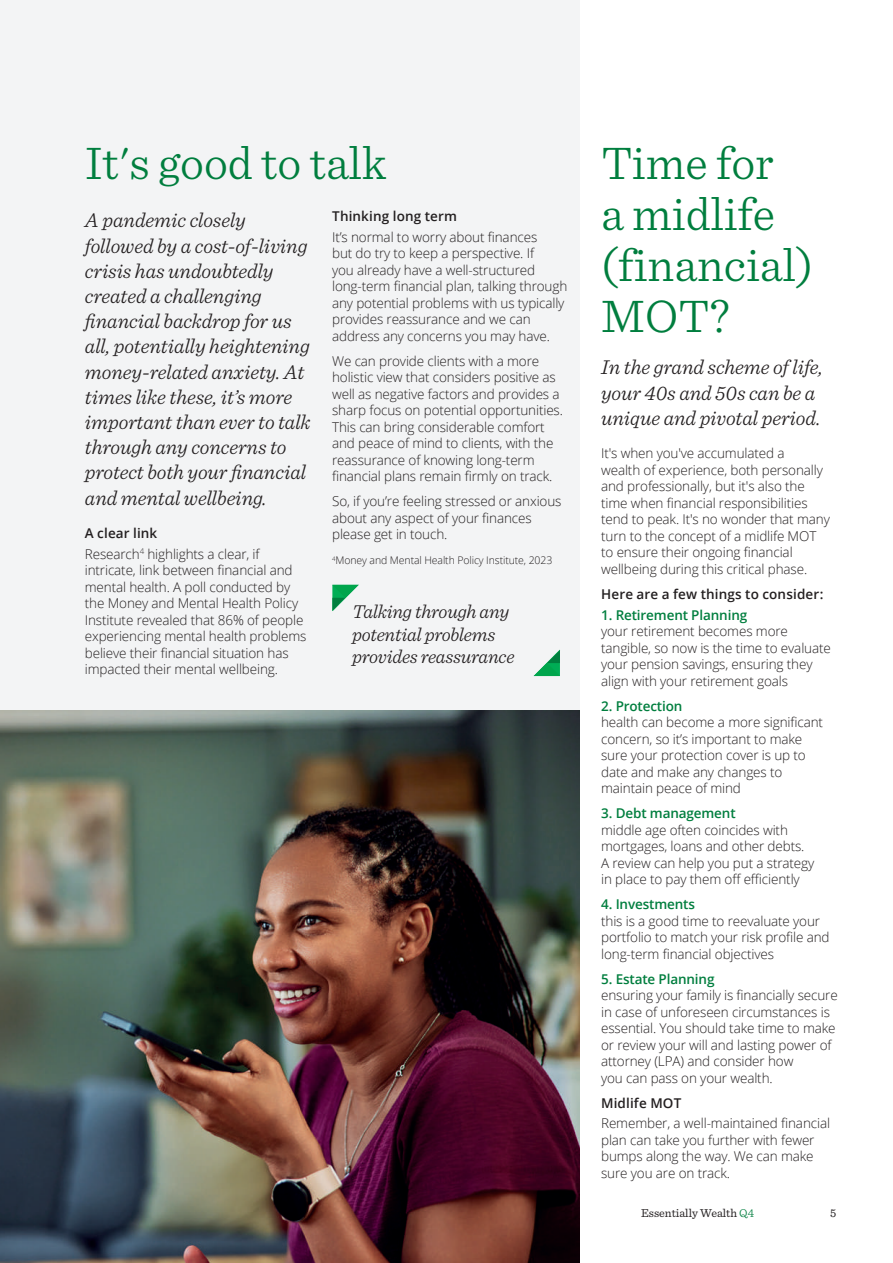
<style>
.page{position:relative;width:893px;height:1263px;background:#fff}
.page>*{position:absolute;margin:0;border:0;box-sizing:border-box;transform-origin:0 0}
.t1{font:300 48px/51px "Sentinel";color:#007e3e}
.t2{font:italic 300 21px/25.2px "Sentinel";letter-spacing:-.005em;color:#231f20}
.t3{font:italic 300 19.5px/22.5px "Sentinel";letter-spacing:-.01em;color:#231f20}
.t4{font:300 13.5px/16.5px "Open Sans";letter-spacing:-.01em;color:#231f20}
.t5{font:600 13.5px "Open Sans";letter-spacing:-.01em;color:#007e3e}
.t6{font:600 13.5px "Open Sans";letter-spacing:.01em;color:#231f20}
.t7{font:12px "Sentinel";color:#231f20}
.t8{font:300 10.5px "Open Sans";letter-spacing:-.01em;color:#231f20}
.s1{font-weight:600}
.s2{font-weight:300;color:#007e3e}
</style>
<div class="page">
<div style="left:0;top:0;width:580px;height:1263px;background:#f2f3f4"></div>
<img style="left:0;top:710px;width:580px;height:553px">
<svg style="left:332px;top:585px;width:27px;height:26px"></svg>
<svg style="left:534px;top:650px;width:26px;height:27px"></svg>
<h1 class="t1" style="left:85px;top:134px;width:303px">It's good to talk</h1>
<p class="t2" style="left:85px;top:206px;width:227px">A pandemic closely followed by a cost-of-living crisis has undoubtedly created a challenging financial backdrop for us all, potentially heightening money-related anxiety. At times like these, it’s more important than ever to talk through any concerns to protect both your financial and mental wellbeing.</p>
<p class="t4" style="left:85px;top:522px;width:176px;line-height:20.7px"><span class="s1">A clear link<br></span>Research<sup>4</sup> highlights a clear, if</p>
<p class="t4" style="left:85px;top:562px;width:223px">intricate, link between financial and mental health. A poll conducted by the Money and Mental Health Policy Institute revealed that 86% of people experiencing mental health problems believe their financial situation has impacted their mental wellbeing.</p>
<p class="t6" style="left:332px;top:207px;width:127px">Thinking long term</p>
<p class="t4" style="left:332px;top:228px;width:237px">It’s normal to worry about finances<br>but do try to keep a perspective. If<br>you already have a well-structured long-term financial plan, talking through any potential problems with us typically provides reassurance and we can address any concerns you may have.</p>
<p class="t4" style="left:332px;top:352px;width:232px">We can provide clients with a more holistic view that considers positive as well as negative factors and provides a sharp focus on potential opportunities.<br>This can bring considerable comfort and peace of mind to clients, with the reassurance of knowing long-term financial plans remain firmly on track.</p>
<p class="t4" style="left:332px;top:493px;width:231px">So, if you’re feeling stressed or anxious about any aspect of your finances please get in touch.</p>
<p class="t8" style="left:332px;top:553px;width:222px"><sup>4</sup>Money and Mental Health Policy Institute, 2023</p>
<h3 class="t3" style="left:352px;top:599px;width:164px">Talking through any potential problems provides reassurance</h3>
<h1 class="t1" style="left:601px;top:134px;width:214px">Time for<br>a midlife (financial)<br>MOT?</h1>
<h2 class="t2" style="left:601px;top:353px;width:223px">In the grand scheme of life, your 40s and 50s can be a unique and pivotal period.</h2>
<p class="t4" style="left:601px;top:445px;width:230px">It's when you've accumulated a<br>wealth of experience, both personally and professionally, but it's also the time when financial responsibilities tend to peak. It's no wonder that many turn to the concept of a midlife MOT to ensure their ongoing financial wellbeing during this critical phase.</p>
<p class="t6" style="left:601px;top:585px;width:224px">Here are a few things to consider:</p>
<p class="t5" style="left:601px;top:605px;width:148px">1. Retirement Planning</p>
<p class="t4" style="left:601px;top:622px;width:231px">your retirement becomes more tangible, so now is the time to evaluate your pension savings, ensuring they align with your retirement goals</p>
<p class="t5" style="left:601px;top:696px;width:83px">2. Protection</p>
<p class="t4" style="left:601px;top:713px;width:223px">health can become a more significant concern, so it’s important to make sure your protection cover is up to date and make any changes to maintain peace of mind</p>
<p class="t5" style="left:601px;top:804px;width:136px">3. Debt management</p>
<p class="t4" style="left:601px;top:821px;width:215px">middle age often coincides with mortgages, loans and other debts.<br>A review can help you put a strategy in place to pay them off efficiently</p>
<p class="t5" style="left:601px;top:895px;width:95px">4. Investments</p>
<p class="t4" style="left:601px;top:912px;width:230px">this is a good time to reevaluate your portfolio to match your risk profile and long-term financial objectives</p>
<p class="t5" style="left:601px;top:969px;width:115px">5. Estate Planning</p>
<p class="t4" style="left:601px;top:986px;width:238px">ensuring your family is financially secure in case of unforeseen circumstances is essential. You should take time to make or review your will and lasting power of attorney (LPA) and consider how<br>you can pass on your wealth.</p>
<p class="t6" style="left:601px;top:1093px;width:82px">Midlife MOT</p>
<p class="t4" style="left:601px;top:1115px;width:230px">Remember, a well-maintained financial plan can take you further with fewer bumps along the way. We can make sure you are on track.</p>
<p class="t7" style="left:641px;top:1204px;width:115px">Essentially Wealth <span class="s2">Q4</span></p>
<p class="t7" style="left:830px;top:1204px;width:8px">5</p>
</div>
